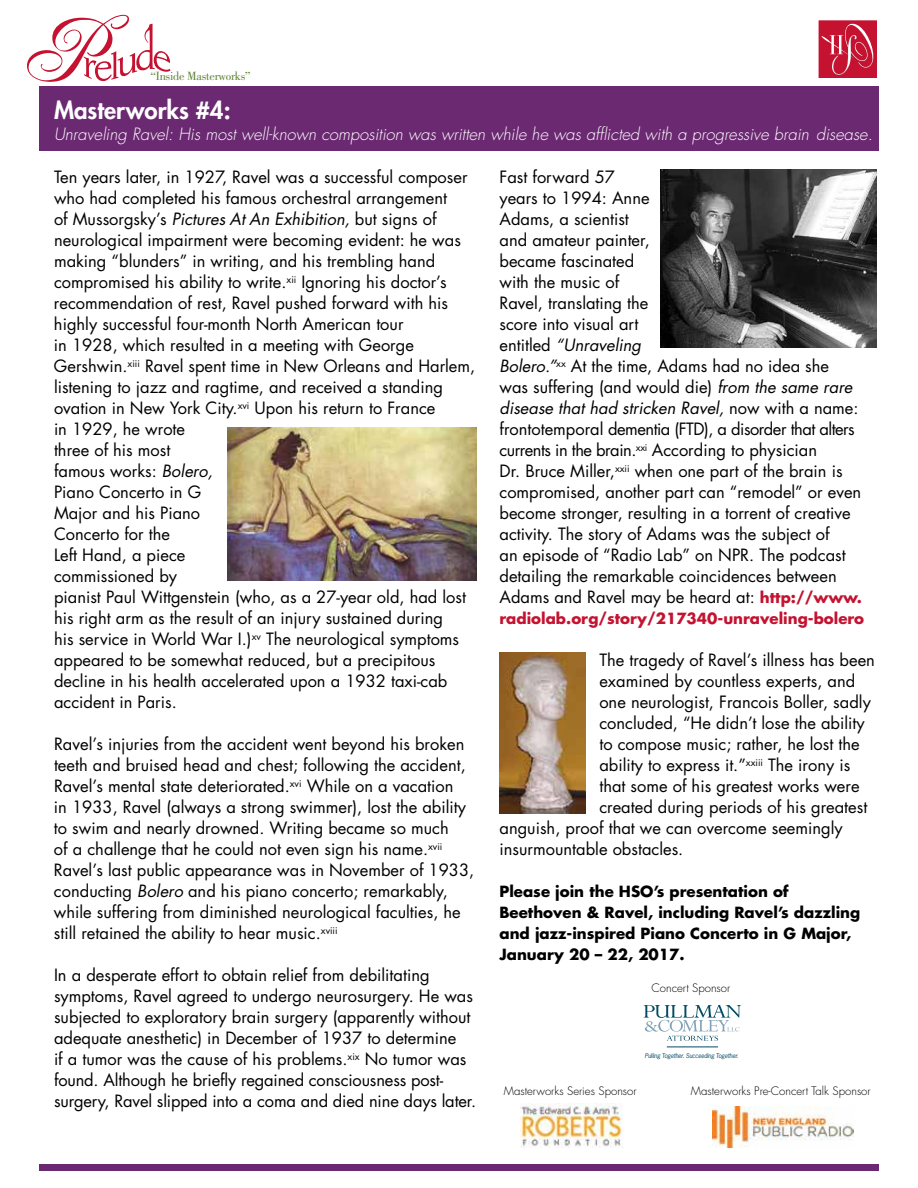
<style>
.page{position:relative;width:918px;height:1188px;background:#fff}
.page>*{position:absolute;margin:0;border:0;box-sizing:border-box;transform-origin:0 0}
.t1{font:800 24px "Futura";color:#fff}
.t2{font:16.5px/21px "Futura";color:#000}
.t3{font:italic 300 16.5px "Futura";color:#fff}
.t4{font:700 15px/21px "Futura";color:#000}
.t5{font:700 15px "Futura";color:#c41230}
.t6{font:12.3px "Bodoni";letter-spacing:-.02em;color:#5e8434}
.t7{font:300 11.4px "Futura";color:#000}
.t8{font:italic 6.15px "News Gothic";letter-spacing:-.025em;color:#004a64}
.s1{font-style:italic}
.s2{font-weight:700;font-size:15px;color:#c41230}
</style>
<div class="page">
<svg style="left:819px;top:20px;width:58px;height:58px;background:#ca2e49"></svg>
<div style="left:39px;top:86px;width:839px;height:65px;background:#6b2972"></div>
<svg style="left:27px;top:15px;width:144px;height:67px"></svg>
<img style="left:520px;top:1104px;width:103px;height:44px">
<div style="left:39px;top:1164px;width:839px;height:7px;background:#6b2972"></div>
<img style="left:713px;top:1106px;width:140px;height:42px">
<img style="left:227px;top:427px;width:249px;height:153px">
<img style="left:660px;top:170px;width:217px;height:177px">
<img style="left:500px;top:653px;width:86px;height:160px">
<svg style="left:644px;top:1005px;width:97px;height:36px"></svg>
<hr style="left:667px;top:1047px;width:51px;height:1px;background:#004a64">
<p class="t6" style="left:151px;top:69px;width:102px">“Inside Masterworks”</p>
<h1 class="t1" style="left:54px;top:94px;width:178px">Masterworks #4:</h1>
<p class="t3" style="left:54px;top:124px;width:820px">Unraveling Ravel: His most well-known composition was written while he was afflicted with a progressive brain disease.</p>
<p class="t2" style="left:54px;top:167px;width:423px">Ten years later, in 1927, Ravel was a successful composer who had completed his famous orchestral arrangement<br>of Mussorgsky’s <span class="s1">Pictures At An Exhibition,</span> but signs of neurological impairment were becoming evident: he was making “blunders” in writing, and his trembling hand compromised his ability to write.<sup>xii</sup> Ignoring his doctor’s recommendation of rest, Ravel pushed forward with his highly successful four-month North American tour<br>in 1928, which resulted in a meeting with George Gershwin.<sup>xiii</sup> Ravel spent time in New Orleans and Harlem, listening to jazz and ragtime, and received a standing ovation in New York City.<sup>xvi</sup> Upon his return to France<br>in 1929, he wrote<br>three of his most<br>famous works: <span class="s1">Bolero,<br></span>Piano Concerto in G<br>Major and his Piano<br>Concerto for the<br>Left Hand, a piece<br>commissioned by<br>pianist Paul Wittgenstein (who, as a 27-year old, had lost his right arm as the result of an injury sustained during<br>his service in World War I.)<sup>xv</sup> The neurological symptoms appeared to be somewhat reduced, but a precipitous decline in his health accelerated upon a 1932 taxi-cab accident in Paris.</p>
<p class="t2" style="left:54px;top:734px;width:422px">Ravel’s injuries from the accident went beyond his broken teeth and bruised head and chest; following the accident, Ravel’s mental state deteriorated.<sup>xvi</sup> While on a vacation<br>in 1933, Ravel (always a strong swimmer), lost the ability to swim and nearly drowned. Writing became so much<br>of a challenge that he could not even sign his name.<sup>xvii </sup>Ravel’s last public appearance was in November of 1933, conducting <span class="s1">Bolero</span> and his piano concerto; remarkably, while suffering from diminished neurological faculties, he still retained the ability to hear music.<sup>xviii</sup></p>
<p class="t2" style="left:54px;top:965px;width:424px">In a desperate effort to obtain relief from debilitating symptoms, Ravel agreed to undergo neurosurgery. He was subjected to exploratory brain surgery (apparently without adequate anesthetic) in December of 1937 to determine<br>if a tumor was the cause of his problems.<sup>xix</sup> No tumor was found. Although he briefly regained consciousness post&shy;surgery, Ravel slipped into a coma and died nine days later.</p>
<p class="t2" style="left:499px;top:167px;width:364px">Fast forward 57<br>years to 1994: Anne<br>Adams, a scientist<br>and amateur painter,<br>became fascinated<br>with the music of<br>Ravel, translating the<br>score into visual art<br>entitled <span class="s1">“Unraveling<br>Bolero.”</span><sup>xx</sup> At the time, Adams had no idea she<br>was suffering (and would die) <span class="s1">from the same rare disease that had stricken Ravel,</span> now with a name: frontotemporal dementia (FTD), a disorder that alters currents in the brain.<sup>xxi</sup> According to physician<br>Dr. Bruce Miller,<sup>xxii</sup> when one part of the brain is compromised, another part can “remodel” or even become stronger, resulting in a torrent of creative activity. The story of Adams was the subject of<br>an episode of “Radio Lab” on NPR. The podcast detailing the remarkable coincidences between Adams and Ravel may be heard at: <span class="s2">http://www.</span></p>
<p class="t5" style="left:500px;top:608px;width:366px">radiolab.org/story/217340-unraveling-bolero</p>
<p class="t2" style="left:599px;top:650px;width:277px">The tragedy of Ravel’s illness has been</p>
<p class="t2" style="left:599px;top:671px;width:257px">examined by countless experts, and</p>
<p class="t2" style="left:599px;top:692px;width:273px">one neurologist, Francois Boller, sadly</p>
<p class="t2" style="left:599px;top:713px;width:267px">concluded, “He didn’t lose the ability</p>
<p class="t2" style="left:599px;top:734px;width:262px">to compose music; rather, he lost the</p>
<p class="t2" style="left:599px;top:755px;width:252px">ability to express it.”<sup>xxiii</sup> The irony is</p>
<p class="t2" style="left:599px;top:776px;width:262px">that some of his greatest works were</p>
<p class="t2" style="left:599px;top:797px;width:269px">created during periods of his greatest</p>
<p class="t2" style="left:500px;top:818px;width:345px">anguish, proof that we can overcome seemingly</p>
<p class="t2" style="left:500px;top:839px;width:185px">insurmountable obstacles.</p>
<p class="t4" style="left:500px;top:881px;width:362px">Please join the HSO’s presentation of Beethoven &amp; Ravel, including Ravel’s dazzling and jazz-inspired Piano Concerto in G Major, January 20 – 22, 2017.</p>
<p class="t7" style="left:651px;top:980px;width:80px">Concert Sponsor</p>
<p class="t8" style="left:645px;top:1052px;width:95px">Pulling Together. Succeeding Together.</p>
<p class="t7" style="left:504px;top:1084px;width:134px">Masterworks Series Sponsor</p>
<p class="t7" style="left:691px;top:1084px;width:181px">Masterworks Pre-Concert Talk Sponsor</p>
</div>
